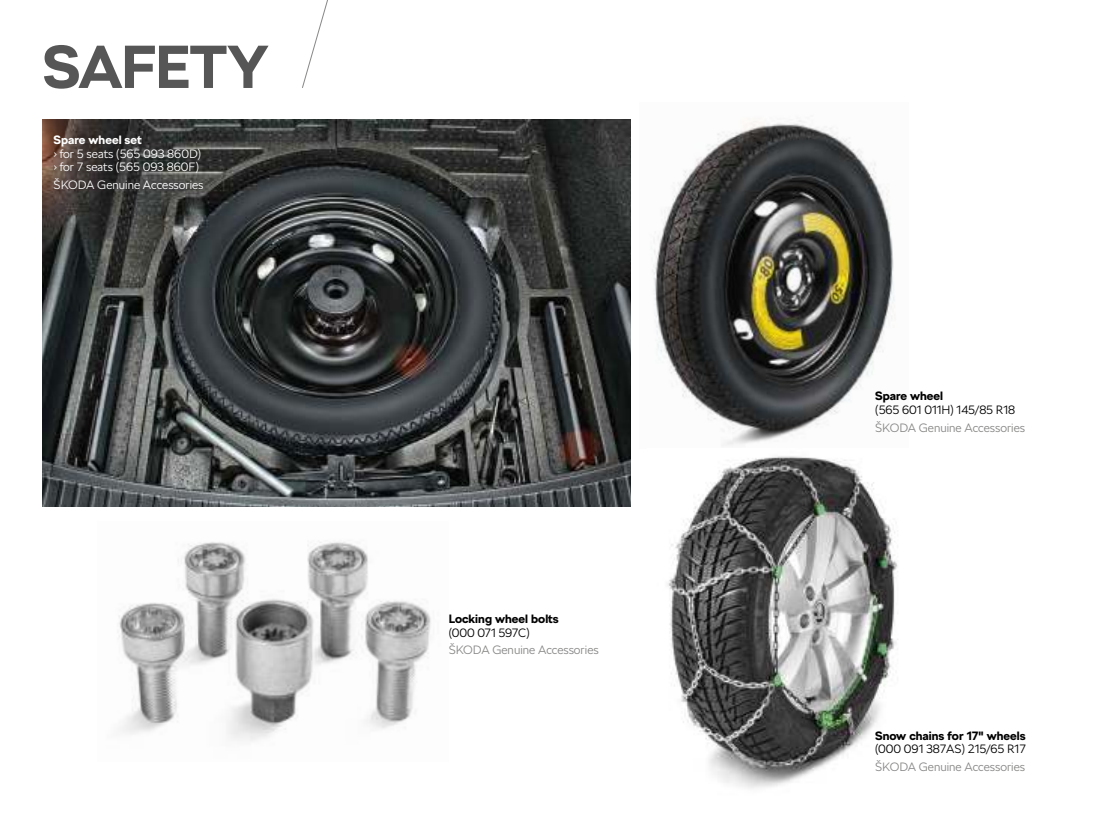
<style>
.page{position:relative;width:1106px;height:830px;background:#fff}
.page>*{position:absolute;margin:0;border:0;box-sizing:border-box;transform-origin:0 0}
.t1{font:700 60px "SKODA Next";letter-spacing:-.01em;color:#575656}
.t2{font:300 12px "SKODA Next";color:#878786}
.t3{font:300 12px/13.5px "SKODA Next";color:#fff}
.t4{font:300 12px "SKODA Next";color:#000}
.t5{font:700 12px "SKODA Next";color:#000}
.t6{font:700 12px "SKODA Next";color:#fff}
</style>
<div class="page">
<img style="left:652px;top:120px;width:243px;height:326px">
<img style="left:667px;top:456px;width:231px;height:333px">
<img style="left:118px;top:542px;width:313px;height:199px">
<svg style="left:302px;top:0;width:26px;height:88px"></svg>
<img style="left:43px;top:119px;width:588px;height:387px">
<h1 class="t1" style="left:43px;top:33px;width:227px">SAFETY</h1>
<p class="t6" style="left:54px;top:133px;width:90px">Spare wheel set</p>
<p class="t3" style="left:54px;top:147px;width:149px">› for 5 seats (565 093 860D) › for 7 seats (565 093 860F)</p>
<p class="t3" style="left:54px;top:178px;width:151px">ŠKODA Genuine Accessories</p>
<p class="t5" style="left:449px;top:611px;width:112px">Locking wheel bolts</p>
<p class="t4" style="left:449px;top:625px;width:83px">(000 071 597C)</p>
<p class="t2" style="left:449px;top:643px;width:151px">ŠKODA Genuine Accessories</p>
<p class="t5" style="left:875px;top:389px;width:69px">Spare wheel</p>
<p class="t4" style="left:875px;top:403px;width:142px">(565 601 011H) 145/85 R18</p>
<p class="t2" style="left:875px;top:420px;width:151px">ŠKODA Genuine Accessories</p>
<p class="t5" style="left:875px;top:728px;width:152px">Snow chains for 17" wheels</p>
<p class="t4" style="left:875px;top:741px;width:152px">(000 091 387AS) 215/65 R17</p>
<p class="t2" style="left:875px;top:759px;width:151px">ŠKODA Genuine Accessories</p>
</div>
